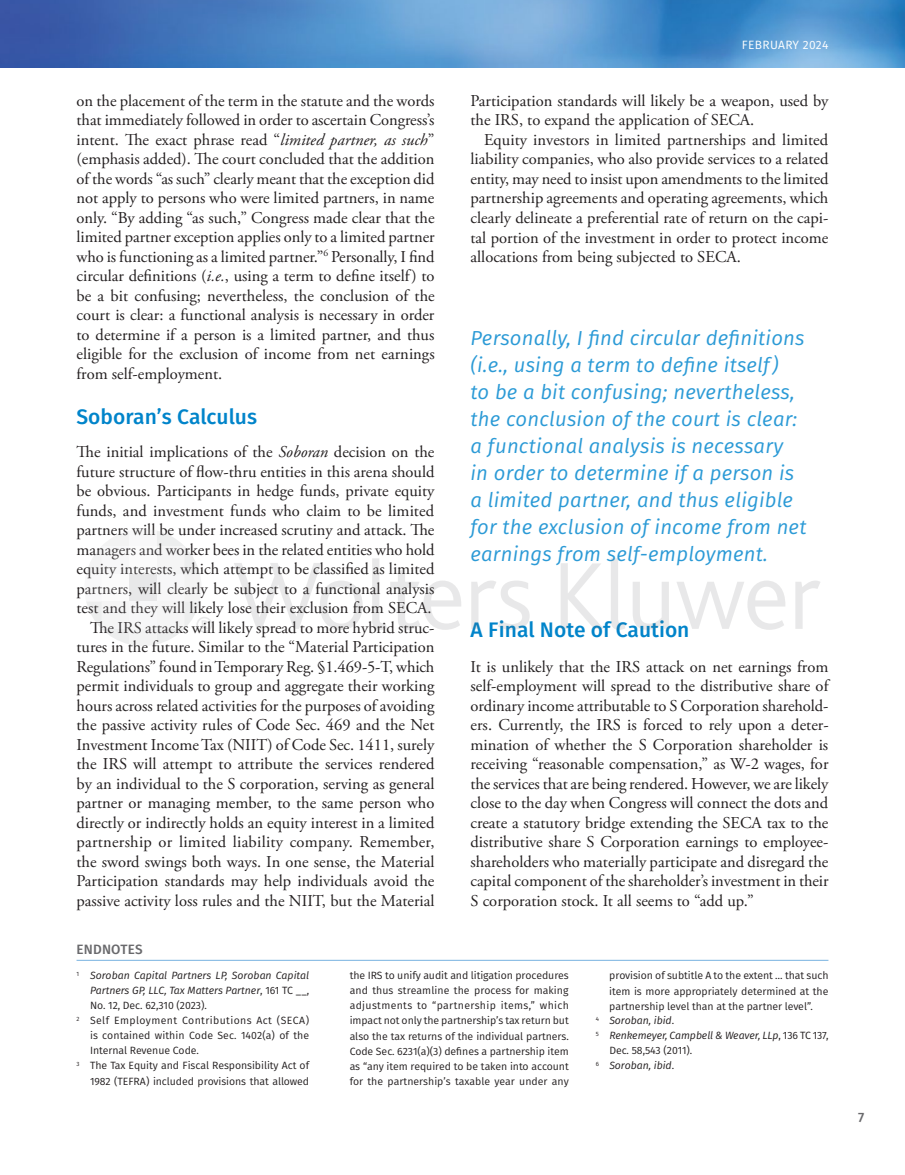
<style>
.page{position:relative;width:905px;height:1175px;background:#fff}
.page>*{position:absolute;margin:0;border:0;box-sizing:border-box;transform-origin:0 0}
.t1{font:500 21px "Fira Sans";color:#0084ca}
.t2{font:italic 20.25px/27px "Fira Sans";letter-spacing:.01em;color:#2b9ad6}
.t3{font:16.5px/19.5px "Adobe Garamond Pro";color:#231f20;text-align:justify}
.t4{font:500 13.5px "Fira Sans";letter-spacing:.01em;color:#69696c}
.t5{font:12px "Fira Sans";letter-spacing:.025em;color:#fff}
.t6{font:10.5px/15px "Fira Sans";letter-spacing:-.005em;color:#231f20;text-align:justify}
.t7{font:italic 10.5px "Fira Sans";letter-spacing:-.005em;color:#231f20}
.t8{font:10.5px "Fira Sans";letter-spacing:.035em;color:#231f20}
.s1{font-style:italic}
.s2{font-style:normal}
</style>
<div class="page">
<img style="left:0;top:0;width:904px;height:68px">
<hr style="left:76px;top:960px;width:752px;height:1px;background:#78b2e0">
<svg style="left:234px;top:563px;width:128px;height:67px"></svg>
<svg style="left:372px;top:558px;width:89px;height:72px"></svg>
<svg style="left:795px;top:581px;width:25px;height:48px"></svg>
<svg style="left:471px;top:581px;width:58px;height:49px"></svg>
<svg style="left:561px;top:563px;width:42px;height:66px"></svg>
<svg style="left:611px;top:558px;width:14px;height:72px"></svg>
<svg style="left:633px;top:582px;width:37px;height:48px"></svg>
<svg style="left:677px;top:581px;width:108px;height:49px"></svg>
<svg style="left:86px;top:531px;width:126px;height:115px"></svg>
<p class="t3" style="left:76px;top:91px;width:360px">on the placement of the term in the statute and the words that immediately followed in order to ascertain Congress’s intent. The exact phrase read “<span class="s1">limited partner, as such</span>” (emphasis added). The court concluded that the addition of the words “as such” clearly meant that the exception did not apply to persons who were limited partners, in name only. “By adding “as such,” Congress made clear that the limited partner exception applies only to a limited partner who is functioning as a limited partner.”<sup>6</sup> Personally, I find circular definitions (<span class="s1">i.e.</span>, using a term to define itself) to be a bit confusing; nevertheless, the conclusion of the court is clear: a functional analysis is necessary in order to determine if a person is a limited partner, and thus eligible for the exclusion of income from net earnings from self-employment.</p>
<p class="t1" style="left:76px;top:400px;width:182px">Soboran’s Calculus</p>
<p class="t3" style="left:76px;top:442px;width:359px;text-align:right">The initial implications of the <span class="s1">Soboran</span> decision on the future structure of flow-thru entities in this arena should be obvious. Participants in hedge funds, private equity funds, and investment funds who claim to be limited partners will be under increased scrutiny and attack. The managers and worker bees in the related entities who hold equity interests, which attempt to be classified as limited partners, will clearly be subject to a functional analysis test and they will likely lose their exclusion from SECA.<br>The IRS attacks will likely spread to more hybrid struc&shy;tures in the future. Similar to the “Material Participation Regulations” found in Temporary Reg. §1.469-5-T, which permit individuals to group and aggregate their working hours across related activities for the purposes of avoiding the passive activity rules of Code Sec. 469 and the Net Investment Income Tax (NIIT) of Code Sec. 1411, surely the IRS will attempt to attribute the services rendered by an individual to the S corporation, serving as general partner or managing member, to the same person who directly or indirectly holds an equity interest in a limited partnership or limited liability company. Remember, the sword swings both ways. In one sense, the Material Participation standards may help individuals avoid the passive activity loss rules and the NIIT, but the Material</p>
<p class="t5" style="left:741px;top:36px;width:88px">FEBRUARY 2024</p>
<p class="t3" style="left:470px;top:91px;width:359px">Participation standards will likely be a weapon, used by the IRS, to expand the application of SECA.</p>
<p class="t3" style="left:470px;top:130px;width:359px;text-indent:13px">Equity investors in limited partnerships and limited liability companies, who also provide services to a related entity, may need to insist upon amendments to the limited partnership agreements and operating agreements, which clearly delineate a preferential rate of return on the capi&shy;tal portion of the investment in order to protect income allocations from being subjected to SECA.</p>
<p class="t2" style="left:470px;top:323px;width:337px">Personally, I find circular definitions (i.e., using a term to define itself)<br>to be a bit confusing; nevertheless, the conclusion of the court is clear: a functional analysis is necessary<br>in order to determine if a person is a limited partner, and thus eligible for the exclusion of income from net earnings from self-employment.</p>
<p class="t1" style="left:470px;top:613px;width:220px">A Final Note of Caution</p>
<p class="t3" style="left:470px;top:657px;width:360px">It is unlikely that the IRS attack on net earnings from self-employment will spread to the distributive share of ordinary income attributable to S Corporation sharehold&shy;ers. Currently, the IRS is forced to rely upon a deter&shy;mination of whether the S Corporation shareholder is receiving “reasonable compensation,” as W-2 wages, for the services that are being rendered. However, we are likely close to the day when Congress will connect the dots and create a statutory bridge extending the SECA tax to the distributive share S Corporation earnings to employee&shy;shareholders who materially participate and disregard the capital component of the shareholder’s investment in their S corporation stock. It all seems to “add up.”</p>
<p class="t4" style="left:77px;top:938px;width:67px">ENDNOTES</p>
<p class="t7" style="left:76px;top:968px;width:234px"><sup>1</sup> Soroban Capital Partners LP, Soroban Capital</p>
<p class="t7" style="left:90px;top:983px;width:221px">Partners GP, LLC, Tax Matters Partner<span class="s2">, 161 TC __,</span></p>
<p class="t6" style="left:90px;top:998px;width:118px">No. 12, Dec. 62,310 (2023).</p>
<p class="t8" style="left:76px;top:1013px;width:234px"><sup>2</sup> Self Employment Contributions Act (SECA)</p>
<p class="t6" style="left:90px;top:1028px;width:221px">is contained within Code Sec. 1402(a) of the</p>
<p class="t6" style="left:90px;top:1043px;width:110px">Internal Revenue Code.</p>
<p class="t6" style="left:76px;top:1058px;width:234px"><sup>3</sup> The Tax Equity and Fiscal Responsibility Act of</p>
<p class="t6" style="left:90px;top:1073px;width:220px">1982 (TEFRA) included provisions that allowed</p>
<p class="t6" style="left:349px;top:968px;width:221px">the IRS to unify audit and litigation procedures and thus streamline the process for making adjustments to “partnership items,” which impact not only the partnership’s tax return but also the tax returns of the individual partners.<br>Code Sec. 6231(a)(3) defines a partnership item as “any item required to be taken into account for the partnership’s taxable year under any</p>
<p class="t6" style="left:609px;top:968px;width:221px">provision of subtitle A to the extent … that such</p>
<p class="t6" style="left:609px;top:983px;width:221px">item is more appropriately determined at the</p>
<p class="t6" style="left:609px;top:998px;width:205px">partnership level than at the partner level”.</p>
<p class="t7" style="left:596px;top:1013px;width:80px"><sup>4</sup> Soroban, ibid<span class="s2">.</span></p>
<p class="t7" style="left:596px;top:1028px;width:234px"><sup>5</sup> Renkemeyer, Campbell &amp; Weaver, LLp<span class="s2">, 136 TC 137,</span></p>
<p class="t6" style="left:609px;top:1043px;width:85px">Dec. 58,543 (2011).</p>
<p class="t7" style="left:596px;top:1058px;width:80px"><sup>6</sup> Soroban, ibid<span class="s2">.</span></p>
<p class="t4" style="left:858px;top:1106px;width:8px">7</p>
</div>
